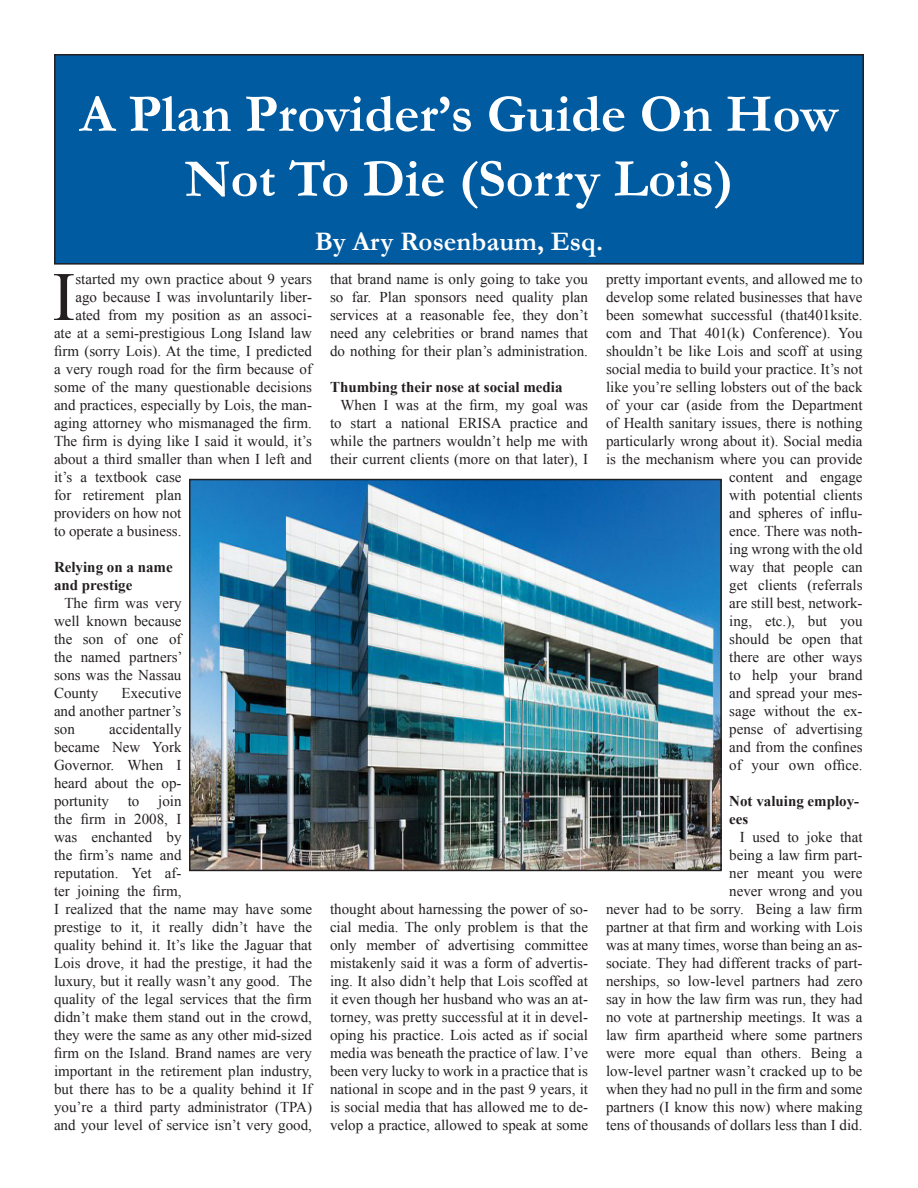
<style>
.page{position:relative;width:918px;height:1188px;background:#fff}
.page>*{position:absolute;margin:0;border:0;box-sizing:border-box;transform-origin:0 0}
.t1{font:69.3px "Times New Roman";color:#231f20}
.t2{font:700 54px/64.8px "Garamond";color:#fff;text-align:center}
.t3{font:700 27px "Garamond";color:#fff}
.t4{font:15px/18px "Times New Roman";color:#231f20;text-align:justify}
.t5{font:700 15px/18px "Times New Roman";color:#231f20}
</style>
<div class="page">
<div style="left:55px;top:55px;width:808px;height:209px;background:#015ba0"></div>
<div style="left:54px;top:54px;width:810px;height:211px;border:2px solid #231f20"></div>
<img style="left:192px;top:482px;width:527px;height:386px">
<div style="left:189px;top:479px;width:533px;height:392px;border:2px solid #231f20"></div>
<p class="t2" style="left:80px;top:81px;width:760px">A Plan Provider’s Guide On How<br>Not To Die (Sorry Lois)</p>
<p class="t3" style="left:315px;top:225px;width:290px">By Ary Rosenbaum, Esq.</p>
<p class="t1" style="left:52px;top:250px;width:25px">I</p>
<p class="t4" style="left:75px;top:270px;width:238px">started my own practice about 9 years</p>
<p class="t4" style="left:75px;top:288px;width:238px">ago because I was involuntarily liber-</p>
<p class="t4" style="left:75px;top:306px;width:238px">ated from my position as an associ-</p>
<p class="t4" style="left:54px;top:324px;width:260px">ate at a semi-prestigious Long Island law</p>
<p class="t4" style="left:54px;top:342px;width:260px">firm (sorry Lois). At the time, I predicted</p>
<p class="t4" style="left:54px;top:360px;width:260px">a very rough road for the firm because of</p>
<p class="t4" style="left:54px;top:378px;width:260px">some of the many questionable decisions</p>
<p class="t4" style="left:54px;top:396px;width:259px">and practices, especially by Lois, the man-</p>
<p class="t4" style="left:54px;top:414px;width:260px">aging attorney who mismanaged the firm.</p>
<p class="t4" style="left:54px;top:432px;width:259px">The firm is dying like I said it would, it’s</p>
<p class="t4" style="left:54px;top:450px;width:260px">about a third smaller than when I left and</p>
<p class="t4" style="left:54px;top:468px;width:129px">it’s a textbook case</p>
<p class="t4" style="left:54px;top:486px;width:129px">for retirement plan</p>
<p class="t4" style="left:54px;top:504px;width:129px">providers on how not</p>
<p class="t4" style="left:54px;top:522px;width:129px">to operate a business.</p>
<p class="t5" style="left:54px;top:558px;width:120px">Relying on a name and prestige</p>
<p class="t4" style="left:54px;top:594px;width:130px;text-indent:10px">The firm was very well known because the son of one of the named partners’ sons was the Nassau County</p>
<p class="t4" style="left:54px;top:684px;width:129px;text-indent:68px">Executive and another partner’s son</p>
<p class="t4" style="left:54px;top:720px;width:129px;text-indent:55px">accidentally became New York Governor. When I heard about the op&shy;portunity to</p>
<p class="t4" style="left:54px;top:792px;width:260px;text-align:left;text-indent:104px">join<br>the firm in 2008, I<br>was enchanted by<br>the firm’s name and<br>reputation. Yet af-<br>ter joining the firm,<br>I realized that the name may have some prestige to it, it really didn’t have the quality behind it. It’s like the Jaguar that Lois drove, it had the prestige, it had the luxury, but it really wasn’t any good. The quality of the legal services that the firm didn’t make them stand out in the crowd, they were the same as any other mid-sized firm on the Island. Brand names are very important in the retirement plan industry, but there has to be a quality behind it If you’re a third party administrator (TPA) and your level of service isn’t very good,</p>
<p class="t4" style="left:330px;top:270px;width:260px">that brand name is only going to take you so far. Plan sponsors need quality plan services at a reasonable fee, they don’t need any celebrities or brand names that do nothing for their plan’s administration.</p>
<p class="t5" style="left:330px;top:378px;width:234px">Thumbing their nose at social media</p>
<p class="t4" style="left:330px;top:396px;width:260px;text-indent:10px">When I was at the firm, my goal was to start a national ERISA practice and while the partners wouldn’t help me with their current clients (more on that later), I</p>
<p class="t4" style="left:330px;top:900px;width:260px">thought about harnessing the power of so&shy;cial media. The only problem is that the only member of advertising committee mistakenly said it was a form of advertis&shy;ing. It also didn’t help that Lois scoffed at it even though her husband who was an at&shy;torney, was pretty successful at it in devel&shy;oping his practice. Lois acted as if social media was beneath the practice of law. I’ve been very lucky to work in a practice that is national in scope and in the past 9 years, it is social media that has allowed me to de&shy;velop a practice, allowed to speak at some</p>
<p class="t4" style="left:606px;top:270px;width:258px;text-align:right">pretty important events, and allowed me to develop some related businesses that have been somewhat successful (that401ksite. com and That 401(k) Conference). You shouldn’t be like Lois and scoff at using social media to build your practice. It’s not like you’re selling lobsters out of the back of your car (aside from the Department of Health sanitary issues, there is nothing particularly wrong about it). Social media is the mechanism where you can provide content and engage<br>with potential clients<br>and spheres of influ-<br>ence. There was noth-<br>ing wrong with the old<br>way that people can<br>get clients (referrals<br>are still best, network-<br>ing, etc.), but you<br>should be open that<br>there are other ways<br>to help your brand<br>and spread your mes-<br>sage without the ex-<br>pense of advertising<br>and from the confines<br>of your own office.</p>
<p class="t5" style="left:729px;top:792px;width:132px">Not valuing employ&shy;ees</p>
<p class="t4" style="left:606px;top:828px;width:258px;text-align:right">I used to joke that<br>being a law firm part-<br>ner meant you were<br>never wrong and you<br>never had to be sorry. Being a law firm partner at that firm and working with Lois was at many times, worse than being an as&shy;sociate. They had different tracks of part&shy;nerships, so low-level partners had zero say in how the law firm was run, they had no vote at partnership meetings. It was a law firm apartheid where some partners were more equal than others. Being a low-level partner wasn’t cracked up to be when they had no pull in the firm and some partners (I know this now) where making tens of thousands of dollars less than I did.</p>
</div>
